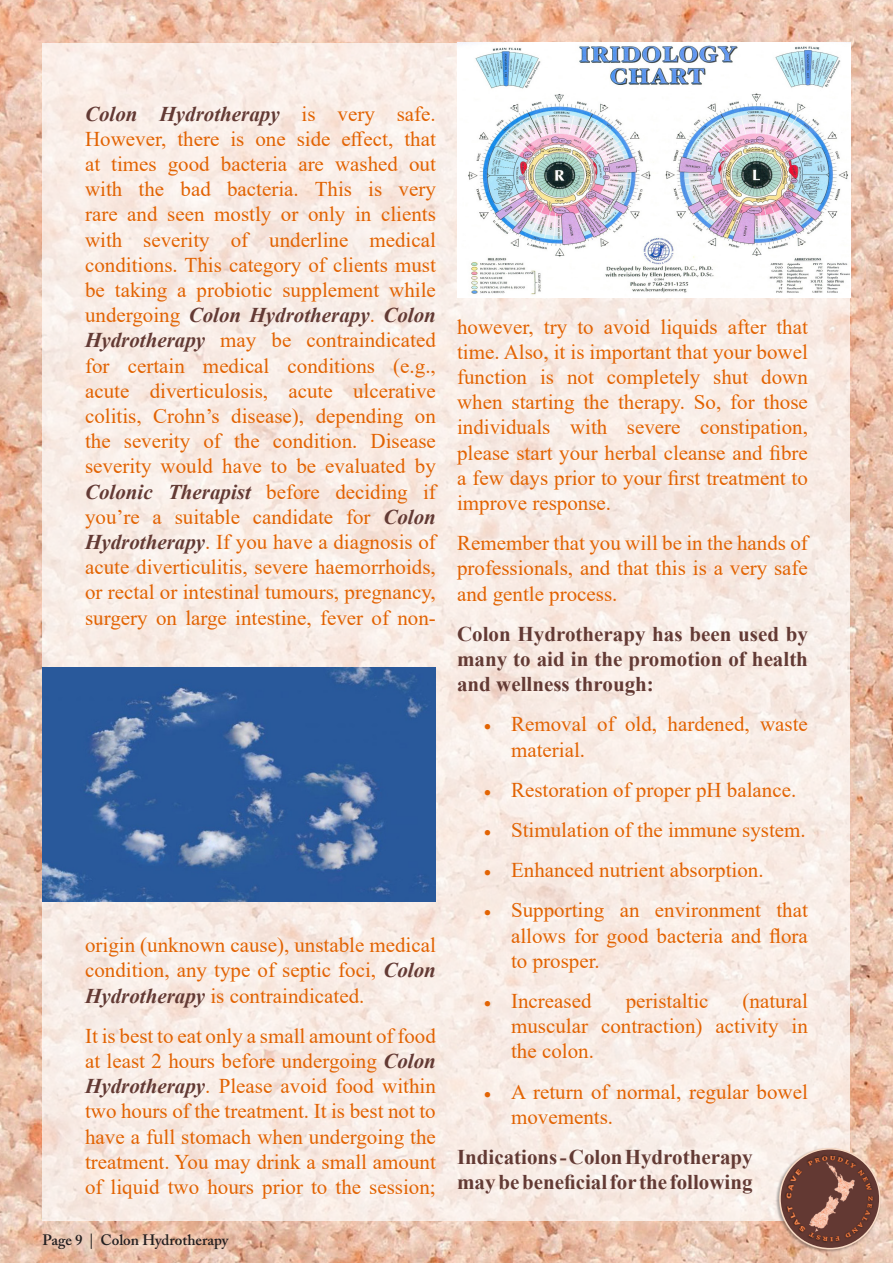
<style>
.page{position:relative;width:893px;height:1263px;background:#fff}
.page>*{position:absolute;margin:0;border:0;box-sizing:border-box;transform-origin:0 0}
.t1{font:21px/25.2px "Times New Roman";color:#e26302;text-align:justify}
.t2{font:700 21px/25.2px "Times New Roman";color:#633a34;text-align:justify}
.t3{font:600 15px "Adobe Caslon Pro";color:#231f20}
.s1{font-weight:700;font-style:italic;color:#633a34}
</style>
<div class="page">
<img style="left:0;top:0;width:893px;height:1263px">
<img style="left:43px;top:43px;width:807px;height:1177px">
<img style="left:457px;top:43px;width:393px;height:255px">
<img style="left:43px;top:668px;width:393px;height:233px">
<img style="left:775px;top:1146px;width:107px;height:108px">
<div style="left:779px;top:1148px;width:102px;height:101px;border:2px solid #f9dbc5;border-radius:50%"></div>
<img style="left:783px;top:1152px;width:94px;height:94px">
<svg style="left:787px;top:1156px;width:86px;height:85px;background:#784f47"></svg>
<p class="t1" style="left:85px;top:100px;width:352px"><span class="s1">Colon Hydrotherapy</span> is very safe.<br>However, there is one side effect, that at times good bacteria are washed out with the bad bacteria. This is very rare and seen mostly or only in clients with severity of underline medical conditions. This category of clients must be taking a probiotic supplement while undergoing <span class="s1">Colon Hydrotherapy</span>. <span class="s1">Colon Hydrotherapy</span> may be contraindicated for certain medical conditions (e.g., acute diverticulosis, acute ulcerative colitis, Crohn’s disease), depending on the severity of the condition. Disease severity would have to be evaluated by <span class="s1">Colonic Therapist</span> before deciding if you’re a suitable candidate for <span class="s1">Colon Hydrotherapy</span>. If you have a diagnosis of acute diverticulitis, severe haemorrhoids, or rectal or intestinal tumours, pregnancy, surgery on large intestine, fever of non-</p>
<p class="t1" style="left:85px;top:932px;width:352px">origin (unknown cause), unstable medical condition, any type of septic foci, <span class="s1">Colon Hydrotherapy</span> is contraindicated.</p>
<p class="t1" style="left:85px;top:1022px;width:352px">It is best to eat only a small amount of food at least 2 hours before undergoing <span class="s1">Colon Hydrotherapy</span>. Please avoid food within two hours of the treatment. It is best not to have a full stomach when undergoing the treatment. You may drink a small amount of liquid two hours prior to the session;</p>
<p class="t3" style="left:43px;top:1231px;width:187px">Page 9 | Colon Hydrotherapy</p>
<p class="t1" style="left:457px;top:313px;width:352px">however, try to avoid liquids after that time. Also, it is important that your bowel function is not completely shut down when starting the therapy. So, for those individuals with severe constipation, please start your herbal cleanse and fibre a few days prior to your first treatment to improve response.</p>
<p class="t1" style="left:457px;top:530px;width:352px">Remember that you will be in the hands of professionals, and that this is a very safe and gentle process.</p>
<p class="t2" style="left:457px;top:620px;width:352px">Colon Hydrotherapy has been used by many to aid in the promotion of health and wellness through:</p>
<p class="t1" style="left:511px;top:711px;width:298px;text-indent:-27px">• Removal of old, hardened, waste material.</p>
<p class="t1" style="left:484px;top:776px;width:314px">• Restoration of proper pH balance.</p>
<p class="t1" style="left:484px;top:817px;width:323px">• Stimulation of the immune system.</p>
<p class="t1" style="left:484px;top:857px;width:281px">• Enhanced nutrient absorption.</p>
<p class="t1" style="left:511px;top:897px;width:298px;text-indent:-27px">• Supporting an environment that allows for good bacteria and flora to prosper.</p>
<p class="t1" style="left:484px;top:988px;width:109px">• Increased</p>
<p class="t1" style="left:626px;top:988px;width:84px">peristaltic</p>
<p class="t1" style="left:511px;top:988px;width:298px;text-indent:231px">(natural muscular contraction) activity in the colon.</p>
<p class="t1" style="left:511px;top:1078px;width:298px;text-indent:-27px">• A return of normal, regular bowel movements.</p>
<p class="t2" style="left:457px;top:1144px;width:297px">Indications - Colon Hydrotherapy may be beneficial for the following</p>
</div>
